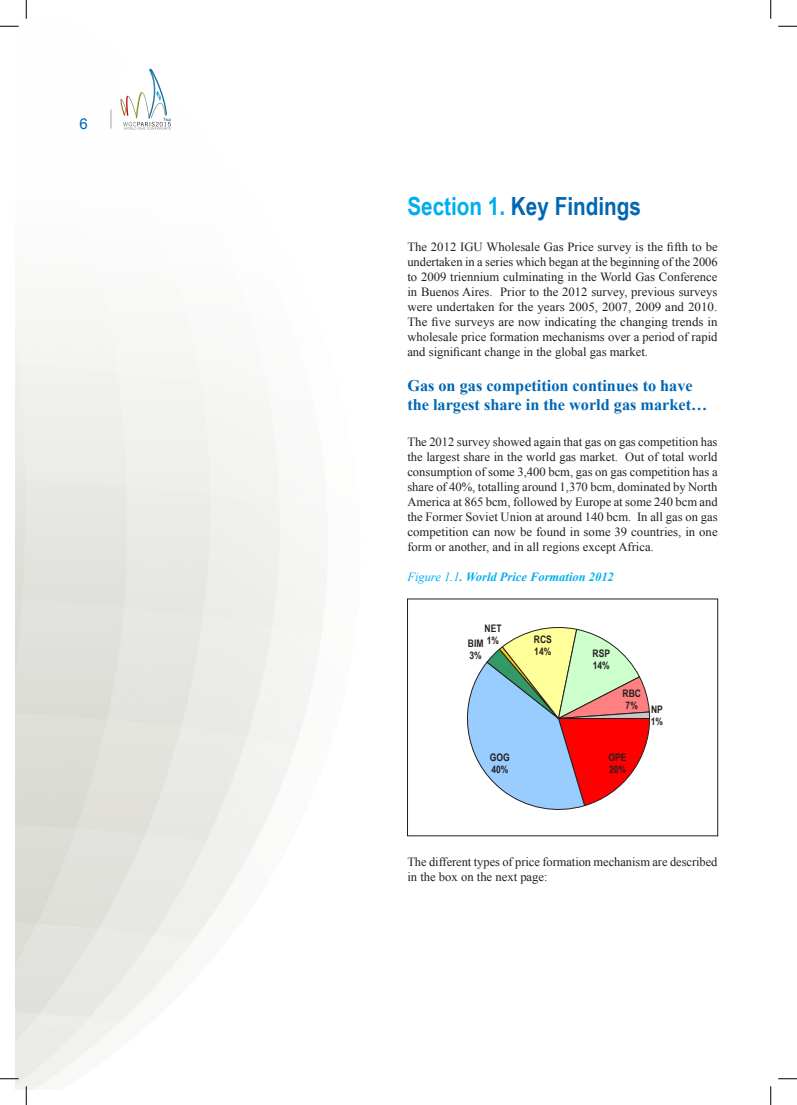
<style>
.page{position:relative;width:797px;height:1105px;background:#fff}
.page>*{position:absolute;margin:0;border:0;box-sizing:border-box;transform-origin:0 0}
.t1{font:700 25px "Arial Narrow";color:#0166b3}
.t2{font:700 16.25px/19.5px "Times New Roman";color:#0166b3}
.t3{font:15px "Arial";color:#0166b3}
.t4{font:12.5px/15px "Times New Roman";color:#231f20;text-align:justify}
.t5{font:italic 700 12.5px "Times New Roman";color:#00aeef}
.t6{font:700 10.38px/11.9px "Arial Narrow";color:#231f20}
.s1{color:#00aeef}
.s2{font-weight:400}
</style>
<div class="page">
<svg style="left:111px;top:110px;width:1px;height:19px"></svg>
<img style="left:120px;top:68px;width:51px;height:62px">
<svg style="left:466px;top:627px;width:185px;height:183px"></svg>
<div style="left:407px;top:599px;width:311px;height:237px;border:1px solid #231f20"></div>
<svg style="left:0;top:25px;width:19px;height:2px"></svg>
<svg style="left:778px;top:25px;width:19px;height:2px"></svg>
<svg style="left:0;top:1078px;width:19px;height:1px"></svg>
<svg style="left:778px;top:1078px;width:19px;height:1px"></svg>
<svg style="left:25px;top:0;width:2px;height:19px"></svg>
<svg style="left:25px;top:1086px;width:2px;height:19px"></svg>
<svg style="left:770px;top:0;width:1px;height:19px"></svg>
<svg style="left:770px;top:1086px;width:1px;height:19px"></svg>
<p class="t3" style="left:79px;top:114px;width:10px">6</p>
<h1 class="t1" style="left:407px;top:187px;width:235px"><span class="s1">Section 1.</span> Key Findings</h1>
<p class="t4" style="left:407px;top:239px;width:312px">The 2012 IGU Wholesale Gas Price survey is the fifth to be undertaken in a series which began at the beginning of the 2006 to 2009 triennium culminating in the World Gas Conference in Buenos Aires. Prior to the 2012 survey, previous surveys were undertaken for the years 2005, 2007, 2009 and 2010.<br>The five surveys are now indicating the changing trends in wholesale price formation mechanisms over a period of rapid and significant change in the global gas market.</p>
<h2 class="t2" style="left:407px;top:375px;width:301px">Gas on gas competition continues to have the largest share in the world gas market…</h2>
<p class="t4" style="left:407px;top:434px;width:312px">The 2012 survey showed again that gas on gas competition has the largest share in the world gas market. Out of total world consumption of some 3,400 bcm, gas on gas competition has a share of 40%, totalling around 1,370 bcm, dominated by North America at 865 bcm, followed by Europe at some 240 bcm and the Former Soviet Union at around 140 bcm. In all gas on gas competition can now be found in some 39 countries, in one form or another, and in all regions except Africa.</p>
<p class="t5" style="left:407px;top:568px;width:208px"><span class="s2">Figure 1.1</span>. World Price Formation 2012</p>
<p class="t6" style="left:484px;top:622px;width:19px">NET<br>1%</p>
<p class="t6" style="left:468px;top:637px;width:17px">BIM<br>3%</p>
<p class="t6" style="left:534px;top:633px;width:19px">RCS<br>14%</p>
<p class="t6" style="left:490px;top:751px;width:21px">GOG<br>40%</p>
<p class="t6" style="left:592px;top:647px;width:19px">RSP<br>14%</p>
<p class="t6" style="left:622px;top:687px;width:20px">RBC<br>7%</p>
<p class="t6" style="left:651px;top:703px;width:14px">NP<br>1%</p>
<p class="t6" style="left:608px;top:751px;width:19px">OPE<br>20%</p>
<p class="t4" style="left:407px;top:854px;width:311px">The different types of price formation mechanism are described in the box on the next page:</p>
</div>
